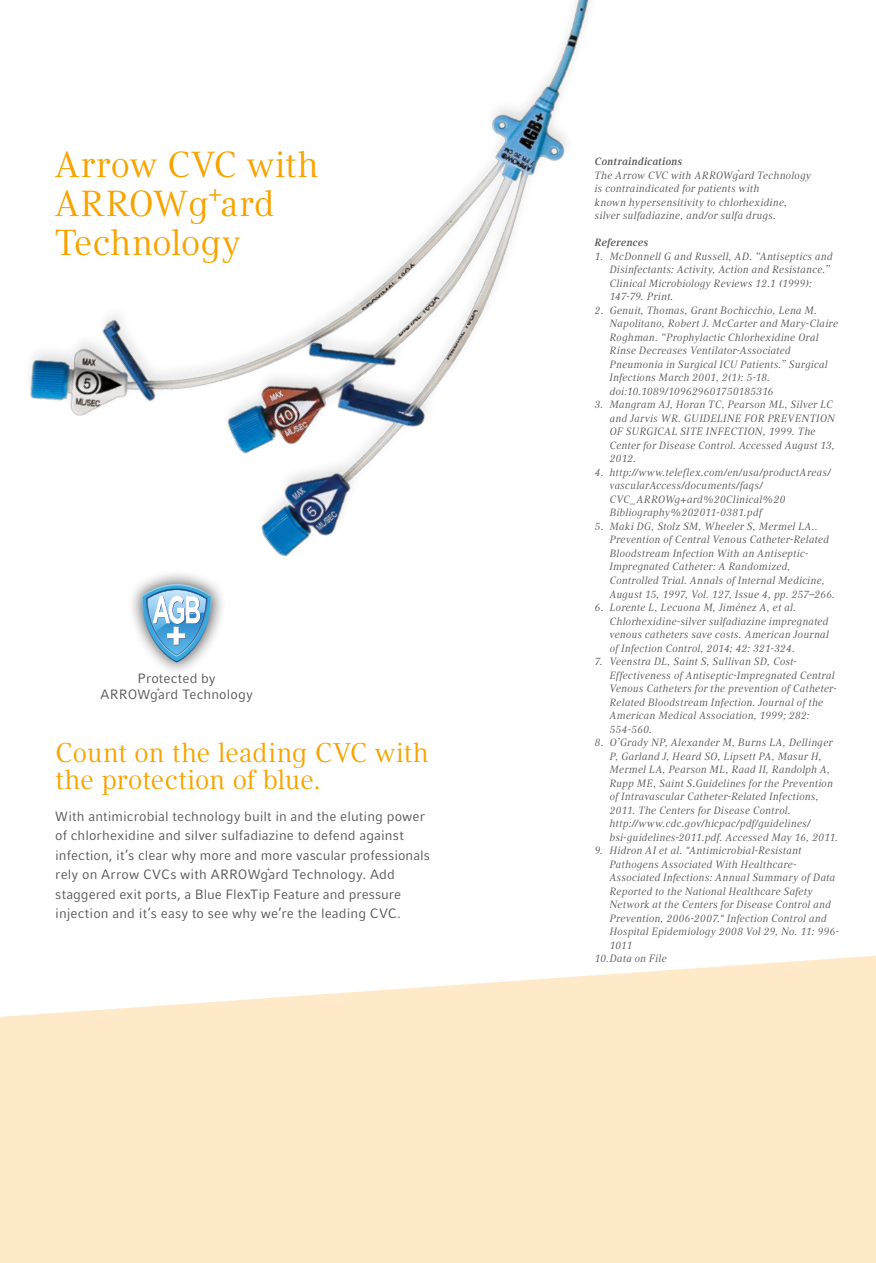
<style>
.page{position:relative;width:876px;height:1263px;background:#fff}
.page>*{position:absolute;margin:0;border:0;box-sizing:border-box;transform-origin:0 0}
.t1{font:36px/39px "Compatil Text LT Pro";letter-spacing:.005em;color:#f7a400}
.t2{font:27px/27px "Compatil Text LT Pro";letter-spacing:-.01em;color:#f7a400}
.t3{font:13.5px/19.5px "Compatil Fact LT Pro";letter-spacing:.01em;color:#565656}
.t4{font:italic 10.5px/13.5px "Compatil Text LT Pro";letter-spacing:.02em;color:#565656}
.t5{font:italic 700 10.5px "Compatil Text LT Pro";letter-spacing:.01em;color:#565656}
.t6{font:6.75px "Compatil Fact LT Pro";color:#565656}
.t7{font:italic 5.25px "Compatil Text LT Pro";color:#565656}
</style>
<div class="page">
<svg style="left:0;top:955px;width:876px;height:308px;background:#feebce"></svg>
<img style="left:30px;top:0;width:560px;height:557px">
<div style="left:127px;top:569px;width:100px;height:107px;background:#000;opacity:.75"></div>
<svg style="left:142px;top:584px;width:70px;height:78px"></svg>
<h1 class="t1" style="left:55px;top:145px;width:265px">Arrow CVC with<br>ARROWg<sup>+</sup>ard<br>Technology</h1>
<p class="t3" style="left:101px;top:670px;width:154px;line-height:16.5px;text-align:center">Protected by<br>ARROWgard Technology</p>
<p class="t6" style="left:157px;top:685px;width:5px">+</p>
<h2 class="t2" style="left:55px;top:739px;width:375px">Count on the leading CVC with the protection of blue.</h2>
<p class="t3" style="left:55px;top:806px;width:376px">With antimicrobial technology built in and the eluting power of chlorhexidine and silver sulfadiazine to defend against infection, it’s clear why more and more vascular professionals rely on Arrow CVCs with ARROWgard Technology. Add</p>
<p class="t6" style="left:267px;top:865px;width:5px">+</p>
<p class="t3" style="left:55px;top:884px;width:347px">staggered exit ports, a Blue FlexTip Feature and pressure injection and it’s easy to see why we’re the leading CVC.</p>
<p class="t5" style="left:595px;top:156px;width:89px">Contraindications</p>
<p class="t4" style="left:595px;top:169px;width:218px">The Arrow CVC with ARROWgard Technology</p>
<p class="t7" style="left:737px;top:167px;width:4px">+</p>
<p class="t4" style="left:595px;top:182px;width:194px">is contraindicated for patients with known hypersensitivity to chlorhexidine, silver sulfadiazine, and/or sulfa drugs.</p>
<p class="t5" style="left:595px;top:237px;width:55px">References</p>
<p class="t4" style="left:610px;top:250px;width:225px;text-indent:-15px">1. McDonnell G and Russell, AD. “Antiseptics and Disinfectants: Activity, Action and Resistance.” Clinical Microbiology Reviews 12.1 (1999):<br>147-79. Print.</p>
<p class="t4" style="left:610px;top:304px;width:230px;text-indent:-15px">2. Genuit, Thomas, Grant Bochicchio, Lena M.<br>Napolitano, Robert J. McCarter and Mary-Claire Roghman. “Prophylactic Chlorhexidine Oral Rinse Decreases Ventilator-Associated Pneumonia in Surgical ICU Patients.” Surgical Infections March 2001, 2(1): 5-18. doi:10.1089/109629601750185316</p>
<p class="t4" style="left:610px;top:398px;width:227px;text-indent:-15px">3. Mangram AJ, Horan TC, Pearson ML, Silver LC and Jarvis WR. GUIDELINE FOR PREVENTION OF SURGICAL SITE INFECTION, 1999. The Center for Disease Control. Accessed August 13, 2012.</p>
<p class="t4" style="left:610px;top:466px;width:223px;text-indent:-15px">4. http://www.teleflex.com/en/usa/productAreas/ vascularAccess/documents/faqs/ CVC_ARROWg+ard%20Clinical%20<br>Bibliography%202011-0381.pdf</p>
<p class="t4" style="left:610px;top:520px;width:227px;text-indent:-15px">5. Maki DG, Stolz SM, Wheeler S, Mermel LA..<br>Prevention of Central Venous Catheter-Related Bloodstream Infection With an Antiseptic-Impregnated Catheter: A Randomized, Controlled Trial. Annals of Internal Medicine, August 15, 1997, Vol. 127, Issue 4, pp. 257–266.</p>
<p class="t4" style="left:610px;top:601px;width:221px;text-indent:-15px">6. Lorente L, Lecuona M, Jiménez A, et al.<br>Chlorhexidine-silver sulfadiazine impregnated venous catheters save costs. American Journal of Infection Control, 2014; 42: 321-324.</p>
<p class="t4" style="left:610px;top:655px;width:229px;text-indent:-15px">7. Veenstra DL, Saint S, Sullivan SD, Cost-Effectiveness of Antiseptic-Impregnated Central Venous Catheters for the prevention of Catheter-Related Bloodstream Infection. Journal of the American Medical Association, 1999; 282:<br>554-560.</p>
<p class="t4" style="left:610px;top:736px;width:230px;text-indent:-15px">8. O’Grady NP, Alexander M, Burns LA, Dellinger P, Garland J, Heard SO, Lipsett PA, Masur H, Mermel LA, Pearson ML, Raad II, Randolph A, Rupp ME, Saint S.Guidelines for the Prevention of Intravascular Catheter-Related Infections, 2011. The Centers for Disease Control. http://www.cdc.gov/hicpac/pdf/guidelines/ bsi-guidelines-2011.pdf. Accessed May 16, 2011.</p>
<p class="t4" style="left:595px;top:844px;width:208px">9. Hidron AI et al. "Antimicrobial-Resistant</p>
<p class="t4" style="left:610px;top:857px;width:189px">Pathogens Associated With Healthcare-</p>
<p class="t4" style="left:610px;top:871px;width:227px">Associated Infections: Annual Summary of Data</p>
<p class="t4" style="left:610px;top:884px;width:205px">Reported to the National Healthcare Safety</p>
<p class="t4" style="left:610px;top:898px;width:223px">Network at the Centers for Disease Control and</p>
<p class="t4" style="left:610px;top:911px;width:219px">Prevention, 2006-2007." Infection Control and</p>
<p class="t4" style="left:610px;top:925px;width:231px">Hospital Epidemiology 2008 Vol 29, No. 11: 996-</p>
<p class="t4" style="left:610px;top:938px;width:24px">1011</p>
<p class="t4" style="left:595px;top:952px;width:74px">10.Data on File</p>
</div>
